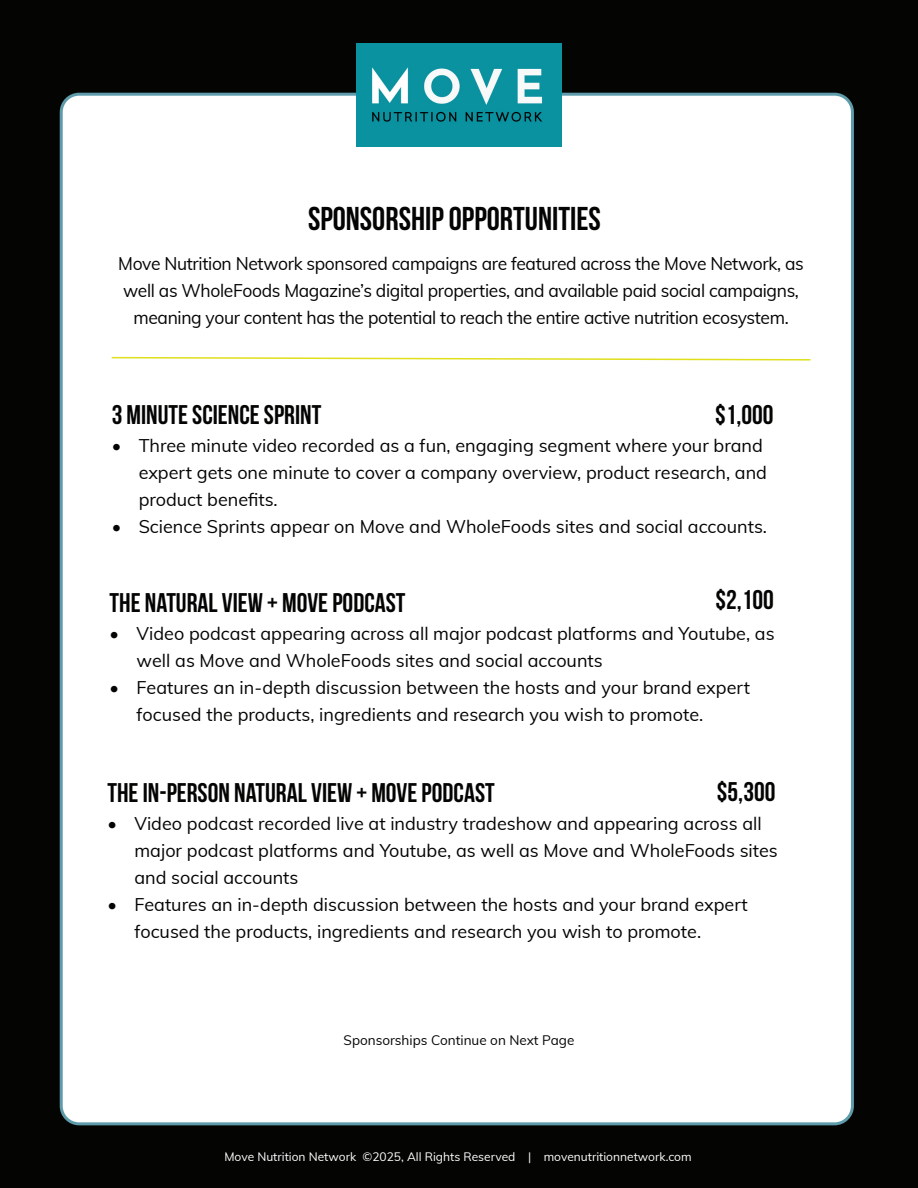
<style>
.page{position:relative;width:918px;height:1188px;background:#040503}
.page>*{position:absolute;margin:0;border:0;box-sizing:border-box;transform-origin:0 0}
.t1{font:700 33px "Bebas Neue";color:#040503}
.t2{font:700 27px "Bebas Neue";color:#040503}
.t3{font:18px/27px "Muli";color:#040503}
.t4{font:18px/27px "Muli";letter-spacing:-.02em;color:#040503;text-align:center}
.t5{font:13.5px "Muli";color:#040503}
.t6{font:12px "Muli";color:#fff}
</style>
<div class="page">
<div style="left:61px;top:94px;width:791px;height:1030px;background:#fff;border-radius:18px"></div>
<img style="left:356px;top:43px;width:206px;height:104px">
<svg style="left:111px;top:356px;width:700px;height:5px"></svg>
<p class="t1" style="left:308px;top:200px;width:294px">SPONSORSHIP OPPORTUNITIES</p>
<p class="t4" style="left:118px;top:250px;width:687px">Move Nutrition Network sponsored campaigns are featured across the Move Network, as well as WholeFoods Magazine’s digital properties, and available paid social campaigns, meaning your content has the potential to reach the entire active nutrition ecosystem.</p>
<p class="t2" style="left:715px;top:400px;width:60px">$1,000</p>
<p class="t2" style="left:112px;top:400px;width:211px">3 MINUTE SCIENCE SPRINT</p>
<p class="t3" style="left:139px;top:431px;width:630px;text-indent:-27px">• Three minute video recorded as a fun, engaging segment where your brand expert gets one minute to cover a company overview, product research, and product benefits.</p>
<p class="t3" style="left:112px;top:512px;width:657px">• Science Sprints appear on Move and WholeFoods sites and social accounts.</p>
<p class="t2" style="left:716px;top:585px;width:60px">$2,100</p>
<p class="t2" style="left:110px;top:588px;width:297px">THE NATURAL VIEW + MOVE PODCAST</p>
<p class="t3" style="left:137px;top:619px;width:640px;text-indent:-27px">• Video podcast appearing across all major podcast platforms and Youtube, as well as Move and WholeFoods sites and social accounts</p>
<p class="t3" style="left:137px;top:673px;width:615px;text-indent:-27px">• Features an in-depth discussion between the hosts and your brand expert focused the products, ingredients and research you wish to promote.</p>
<p class="t2" style="left:717px;top:777px;width:60px">$5,300</p>
<p class="t2" style="left:107px;top:778px;width:389px">THE IN-PERSON NATURAL VIEW + MOVE PODCAST</p>
<p class="t3" style="left:134px;top:810px;width:645px;text-indent:-27px">• Video podcast recorded live at industry tradeshow and appearing across all major podcast platforms and Youtube, as well as Move and WholeFoods sites and social accounts</p>
<p class="t3" style="left:134px;top:891px;width:615px;text-indent:-27px">• Features an in-depth discussion between the hosts and your brand expert focused the products, ingredients and research you wish to promote.</p>
<p class="t5" style="left:344px;top:1031px;width:232px">Sponsorships Continue on Next Page</p>
<p class="t6" style="left:224px;top:1148px;width:469px">Move Nutrition Network ©2025, All Rights Reserved | movenutritionnetwork.com</p>
</div>
